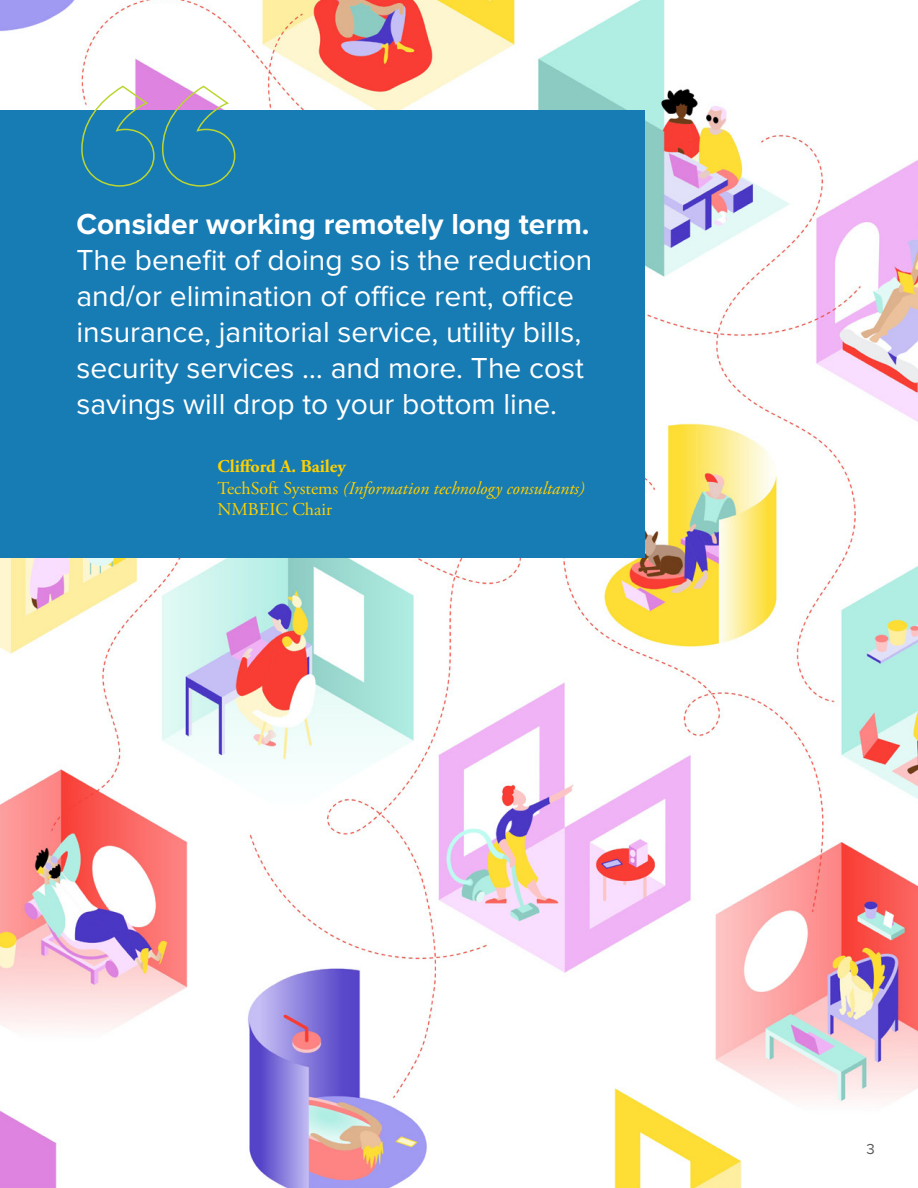
<style>
.page{position:relative;width:918px;height:1188px;background:#fff}
.page>*{position:absolute;margin:0;border:0;box-sizing:border-box;transform-origin:0 0}
.t1{font:30px/36px "Proxima Nova";color:#fff}
.t2{font:700 30px "Proxima Nova";color:#fff}
.t3{font:italic 18px/21.6px "Adobe Garamond Pro";color:#ffd100}
.t4{font:15px "Proxima Nova";color:#58595b}
.s1{font-weight:700;font-style:normal}
.s2{font-style:normal}
</style>
<div class="page">
<img style="left:0;top:0;width:918px;height:1188px">
<div style="left:0;top:110px;width:645px;height:448px;background:#177bb4"></div>
<svg style="left:80px;top:85px;width:156px;height:102px"></svg>
<p class="t2" style="left:76px;top:210px;width:515px">Consider working remotely long term.</p>
<p class="t1" style="left:76px;top:243px;width:518px">The benefit of doing so is the reduction and/or elimination of office rent, office insurance, janitorial service, utility bills, security services … and more. The cost savings will drop to your bottom line.</p>
<p class="t3" style="left:217px;top:456px;width:369px"><span class="s1">Clifford A. Bailey<br></span><span class="s2">TechSoft Systems</span> (Information technology consultants)<br><span class="s2">NMBEIC Chair</span></p>
<p class="t4" style="left:866px;top:1142px;width:10px">3</p>
</div>
